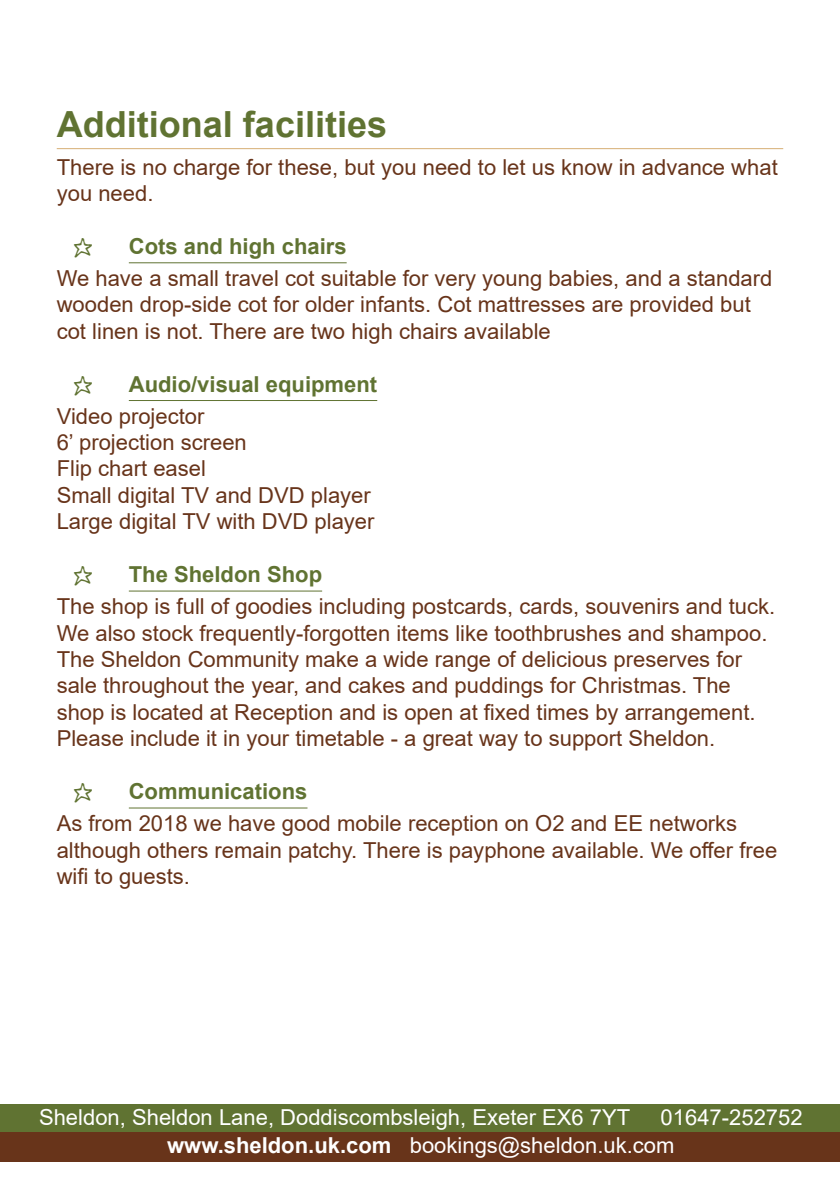
<style>
.page{position:relative;width:840px;height:1191px;background:#fff}
.page>*{position:absolute;margin:0;border:0;box-sizing:border-box;transform-origin:0 0}
.t1{font:700 36px "Arial";color:#607332}
.t2{font:22px/26.4px "Arial";color:#68341a}
.t3{font:22px/28.2px "Arial";color:#fff}
.t4{font:700 22px/32px "Arial";color:#607332}
.s1{font-family:"Comeunto Me";color:#607332}
.s2{font-weight:700;color:#607332}
.s3{font-family:"Comeunto Me";font-weight:400}
.s4{font-weight:400;color:#68341a}
.s5{font-weight:700}
</style>
<div class="page">
<div style="left:0;top:1104px;width:839px;height:29px;background:#607332"></div>
<div style="left:0;top:1132px;width:839px;height:29px;background:#68341a"></div>
<hr style="left:57px;top:148px;width:725px;height:1px;background:#d7af75">
<hr style="left:129px;top:262px;width:217px;height:1px;background:#607332">
<hr style="left:129px;top:400px;width:248px;height:1px;background:#607332">
<hr style="left:129px;top:590px;width:193px;height:1px;background:#607332">
<hr style="left:129px;top:807px;width:178px;height:1px;background:#607332">
<h1 class="t1" style="left:57px;top:99px;width:332px">Additional facilities</h1>
<p class="t2" style="left:57px;top:153px;width:722px">There is no charge for these, but you need to let us know in advance what you need.</p>
<p class="t2" style="left:57px;top:230px;width:716px;line-height:32px;text-indent:16px"><span class="s1">*</span> <span class="s2">Cots and high chairs<br></span>We have a small travel cot suitable for very young babies, and a standard</p>
<p class="t2" style="left:57px;top:291px;width:695px">wooden drop-side cot for older infants. Cot mattresses are provided but cot linen is not. There are two high chairs available</p>
<p class="t4" style="left:57px;top:368px;width:322px;text-indent:16px"><span class="s3">*</span> Audio/visual equipment<br><span class="s4">Video projector</span></p>
<p class="t2" style="left:57px;top:429px;width:319px">6’ projection screen<br>Flip chart easel<br>Small digital TV and DVD player<br>Large digital TV with DVD player</p>
<p class="t2" style="left:57px;top:558px;width:719px;line-height:32px;text-indent:16px"><span class="s1">*</span> <span class="s2">The Sheldon Shop<br></span>The shop is full of goodies including postcards, cards, souvenirs and tuck.</p>
<p class="t2" style="left:57px;top:619px;width:712px">We also stock frequently-forgotten items like toothbrushes and shampoo.<br>The Sheldon Community make a wide range of delicious preserves for sale throughout the year, and cakes and puddings for Christmas. The shop is located at Reception and is open at fixed times by arrangement.<br>Please include it in your timetable - a great way to support Sheldon.</p>
<p class="t2" style="left:57px;top:775px;width:681px;line-height:32px;text-indent:16px"><span class="s1">*</span> <span class="s2">Communications<br></span>As from 2018 we have good mobile reception on O2 and EE networks</p>
<p class="t2" style="left:57px;top:836px;width:721px">although others remain patchy. There is payphone available. We offer free wifi to guests.</p>
<p class="t3" style="left:39px;top:1102px;width:592px">Sheldon, Sheldon Lane, Doddiscombsleigh, Exeter EX6 7YT</p>
<p class="t3" style="left:167px;top:1102px;width:636px;text-indent:493px">01647-252752 <span class="s5">www.sheldon.uk.com</span> bookings@sheldon.uk.com</p>
</div>
